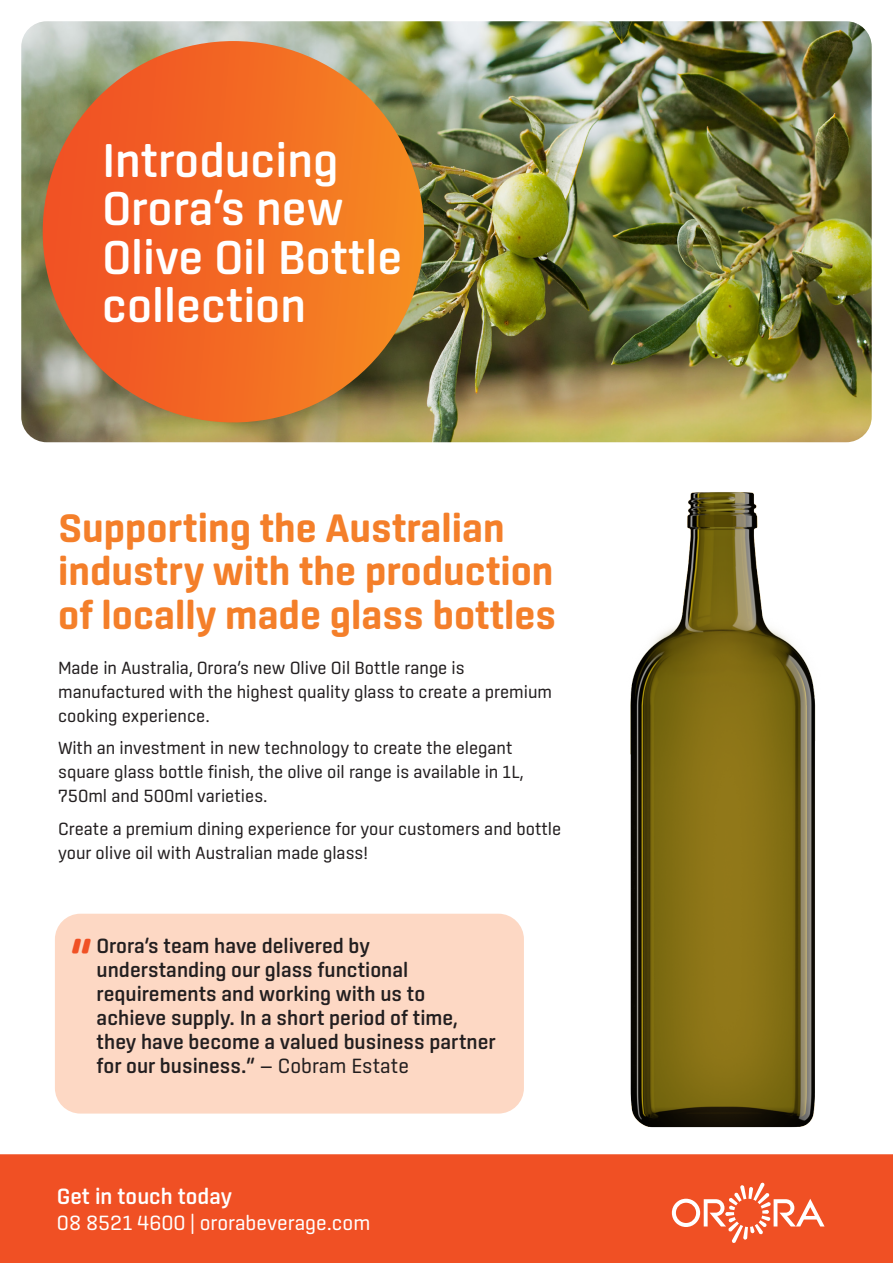
<style>
.page{position:relative;width:893px;height:1263px;background:#fff}
.page>*{position:absolute;margin:0;border:0;box-sizing:border-box;transform-origin:0 0}
.Body_Text{font:700 49.5px "Center";color:#f05125}
.Body_Text-2{font:500 48.45px/48.4px "Center";color:#fff}
.Body_Text-3{font:700 40.5px/43.5px "Center";color:#f47f2a}
.Body_Text-4{font:500 22.5px "Center";color:#fff}
.Body_Text-5{font:500 21px/24px "Center";color:#231f20}
.Body_Text-6{font:21px "Center";color:#fff}
.Body_Text-7{font:18px/24px "Center";color:#231f20}
.s1{font-weight:400}
</style>
<div class="page">
<img style="left:21px;top:21px;width:851px;height:421px">
<div style="left:0;top:1154px;width:893px;height:109px;background:#f05024"></div>
<svg style="left:672px;top:1182px;width:153px;height:61px;background:#f2714d"></svg>
<svg style="left:24px;top:41px;width:419px;height:400px;background:#d17538"></svg>
<img style="left:630px;top:492px;width:186px;height:636px">
<div style="left:55px;top:914px;width:469px;height:199px;background:#fdd8c4;border-radius:26px"></div>
<p class="Body_Text-2" style="left:102px;top:135px;width:302px">Introducing<br>Orora’s new<br>Olive Oil Bottle collection</p>
<p class="Body_Text-3" style="left:58px;top:505px;width:500px">Supporting the Australian industry with the production of locally made glass bottles</p>
<p class="Body_Text-7" style="left:58px;top:655px;width:496px">Made in Australia, Orora’s new Olive Oil Bottle range is manufactured with the highest quality glass to create a premium cooking experience.</p>
<p class="Body_Text-7" style="left:58px;top:736px;width:467px">With an investment in new technology to create the elegant square glass bottle finish, the olive oil range is available in 1L,<br>750ml and 500ml varieties.</p>
<p class="Body_Text-7" style="left:58px;top:816px;width:505px">Create a premium dining experience for your customers and bottle your olive oil with Australian made glass!</p>
<p class="Body_Text-5" style="left:97px;top:934px;width:401px">Orora’s team have delivered by understanding our glass functional requirements and working with us to achieve supply. In a short period of time, they have become a valued business partner for our business.” <span class="s1">— Cobram Estate</span></p>
<p class="Body_Text" style="left:71px;top:929px;width:23px">“</p>
<p class="Body_Text-4" style="left:57px;top:1183px;width:177px">Get in touch today</p>
<p class="Body_Text-6" style="left:57px;top:1211px;width:315px">08 8521 4600 | ororabeverage.com</p>
</div>
